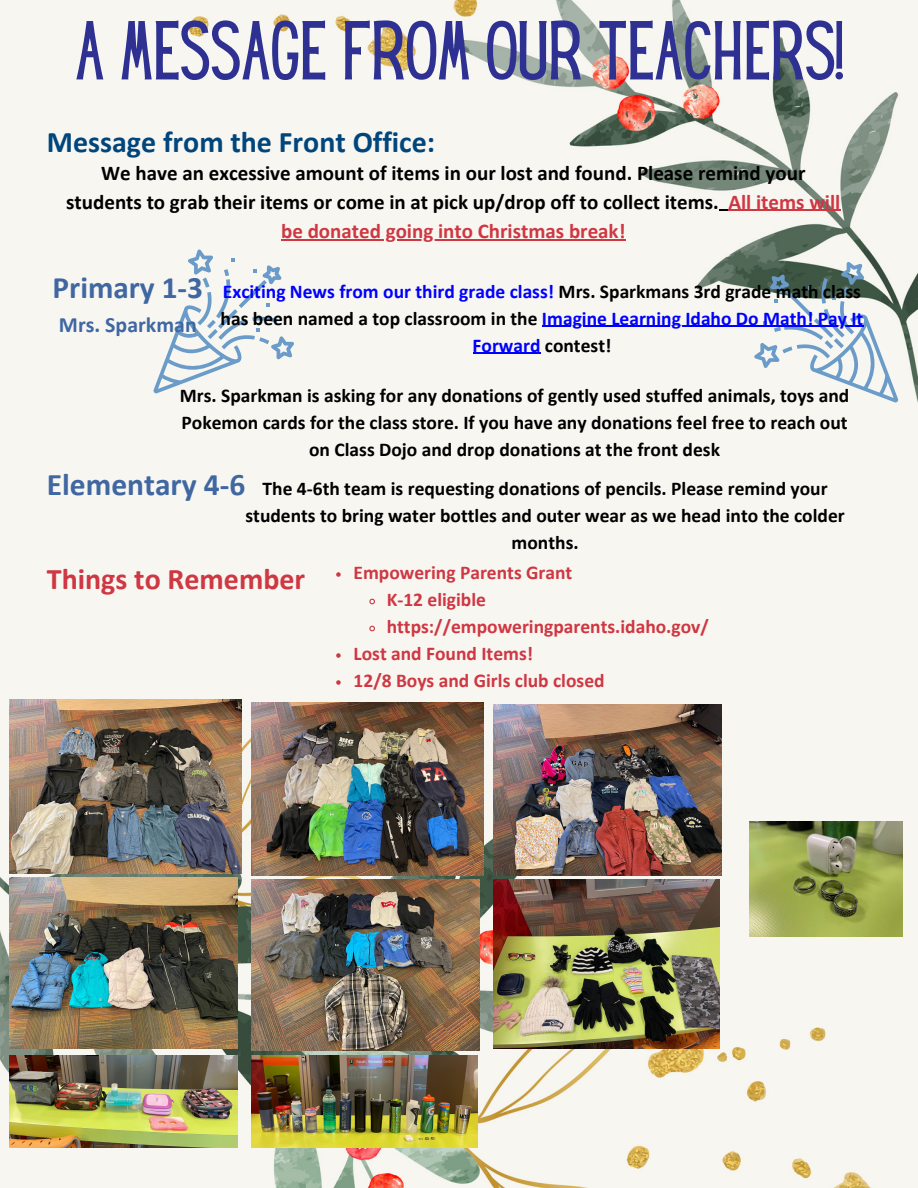
<style>
.page{position:relative;width:918px;height:1188px;background:#fff}
.page>*{position:absolute;margin:0;border:0;box-sizing:border-box;transform-origin:0 0}
.t1{font:73.05px "Hey Gotcha";color:#2e3192}
.t2{font:700 31.5px "Calibri";color:#4067a2}
.t3{font:700 31.2px "Calibri";color:#4067a2}
.t4{font:700 30px "Calibri";color:#00457c}
.t5{font:700 30px "Calibri";color:#cf3742}
.t6{font:700 21.9px "Calibri";color:#4067a2}
.t7{font:700 21px/29.2px "Calibri";color:#000;text-align:center}
.t8{font:700 19.5px/27px "Calibri";color:#000;text-align:center}
.t9{font:700 19.5px/27px "Calibri";color:#00f;text-align:center}
.t10{font:700 19.5px "Calibri";color:#cf3742}
.s1{color:#cf3742}
.s2{color:#000}
</style>
<div class="page">
<img style="left:0;top:0;width:918px;height:1188px">
<svg style="left:153px;top:249px;width:141px;height:144px"></svg>
<svg style="left:754px;top:262px;width:144px;height:141px"></svg>
<img style="left:9px;top:700px;width:232px;height:173px">
<img style="left:252px;top:702px;width:231px;height:174px">
<img style="left:493px;top:704px;width:229px;height:171px">
<img style="left:9px;top:878px;width:229px;height:171px">
<img style="left:252px;top:879px;width:228px;height:171px">
<img style="left:494px;top:879px;width:226px;height:170px">
<img style="left:9px;top:1056px;width:229px;height:91px">
<img style="left:252px;top:1056px;width:226px;height:91px">
<img style="left:750px;top:822px;width:153px;height:115px">
<hr style="left:728px;top:210px;width:112px;height:1px;background:#cf3742">
<hr style="left:281px;top:239px;width:345px;height:1px;background:#cf3742">
<hr style="left:542px;top:326px;width:321px;height:1px;background:#00f">
<hr style="left:473px;top:353px;width:67px;height:1px;background:#00f">
<svg style="left:336px;top:572px;width:5px;height:5px"></svg>
<svg style="left:369px;top:598px;width:7px;height:7px"></svg>
<svg style="left:369px;top:625px;width:7px;height:7px"></svg>
<svg style="left:336px;top:653px;width:5px;height:5px"></svg>
<svg style="left:336px;top:680px;width:5px;height:5px"></svg>
<p class="t1" style="left:75px;top:21px;width:770px">A MESSAGE FROM OUR TEACHERS!</p>
<p class="t4" style="left:47px;top:129px;width:390px">Message from the Front Office:</p>
<p class="t7" style="left:66px;top:160px;width:776px">We have an excessive amount of items in our lost and found. Please remind your students to grab their items or come in at pick up/drop off to collect items. <span class="s1">All items will be donated going into Christmas break!</span></p>
<p class="t3" style="left:53px;top:275px;width:152px">Primary 1-3</p>
<p class="t6" style="left:59px;top:316px;width:139px">Mrs. Sparkman</p>
<p class="t9" style="left:221px;top:279px;width:644px">Exciting News from our third grade class! <span class="s2">Mrs. Sparkmans 3rd grade math class has been named a top classroom in the</span> Imagine Learning Idaho Do Math! Pay It<br>Forward <span class="s2">contest!</span></p>
<p class="t8" style="left:180px;top:384px;width:671px">Mrs. Sparkman is asking for any donations of gently used stuffed animals, toys and<br>Pokemon cards for the class store. If you have any donations feel free to reach out on Class Dojo and drop donations at the front desk</p>
<p class="t2" style="left:47px;top:471px;width:200px">Elementary 4-6</p>
<p class="t8" style="left:245px;top:477px;width:601px">The 4-6th team is requesting donations of pencils. Please remind your students to bring water bottles and outer wear as we head into the colder months.</p>
<p class="t5" style="left:47px;top:567px;width:260px">Things to Remember</p>
<p class="t10" style="left:354px;top:564px;width:220px">Empowering Parents Grant</p>
<p class="t10" style="left:387px;top:591px;width:101px">K-12 eligible</p>
<p class="t10" style="left:387px;top:618px;width:324px">https://empoweringparents.idaho.gov/</p>
<p class="t10" style="left:354px;top:645px;width:181px">Lost and Found Items!</p>
<p class="t10" style="left:354px;top:672px;width:253px">12/8 Boys and Girls club closed</p>
</div>
